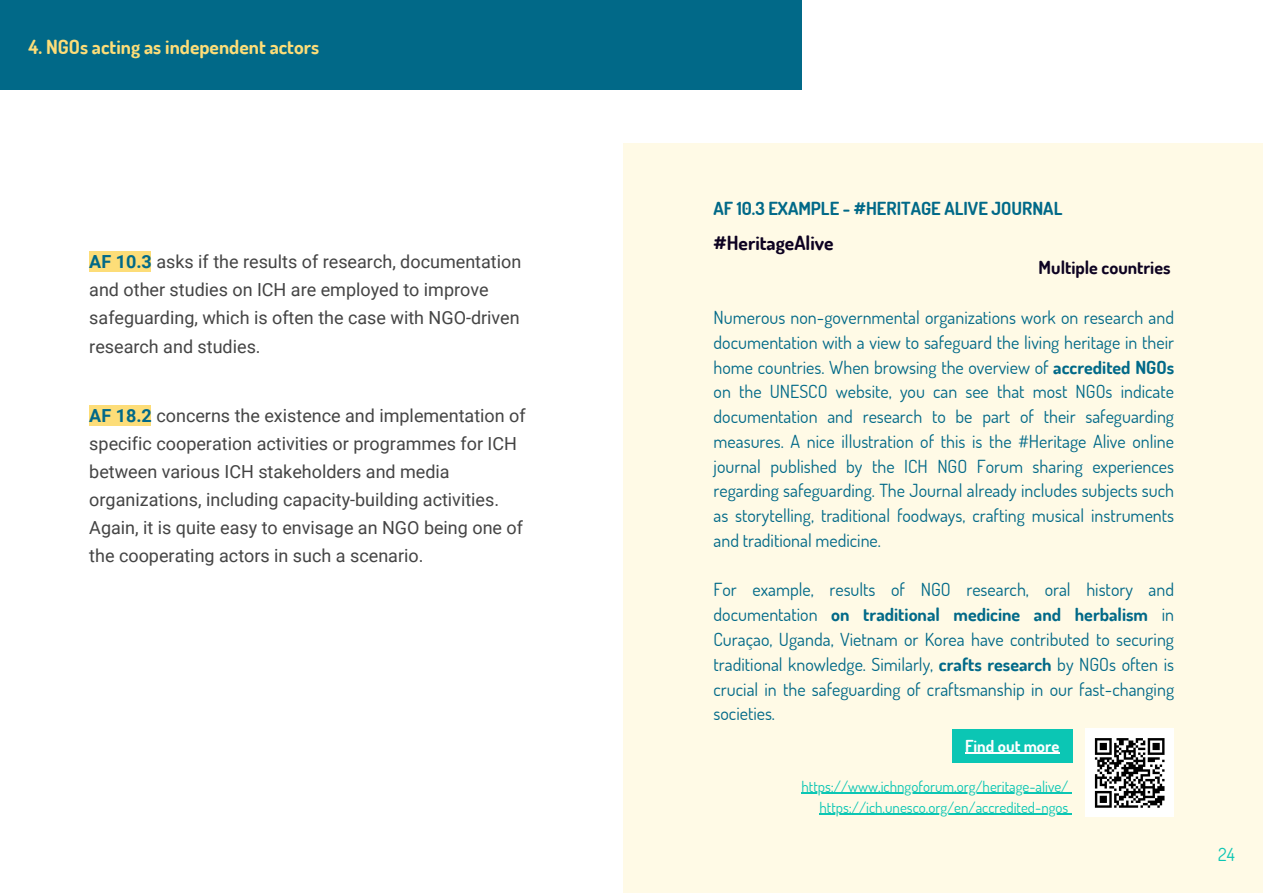
<style>
.page{position:relative;width:1263px;height:894px;background:#fff}
.page>*{position:absolute;margin:0;border:0;box-sizing:border-box;transform-origin:0 0}
.t1{font:700 19.5px "Dosis";color:#fddd78}
.t2{font:700 19.5px "Dosis";color:#0d0221}
.t3{font:18px/24.8px "Dosis";color:#016988;text-align:justify}
.t4{font:18px/28.2px "Roboto";color:#444}
.t5{font:700 18px "Dosis";color:#016988}
.t6{font:700 18px "Dosis";color:#0d0221}
.t7{font:18px "Dosis";color:#0bc6b4}
.t8{font:700 16.5px "Dosis";color:#fff}
.t9{font:15px/21px "Dosis";color:#0bc6b4;text-align:right}
.s1{font-weight:700;color:#016988}
.s2{font-weight:700}
</style>
<div class="page">
<div style="left:624px;top:143px;width:639px;height:749px;background:#fffae6"></div>
<div style="left:89px;top:251px;width:62px;height:21px;background:#fddd78"></div>
<div style="left:0;top:0;width:802px;height:89px;background:#016988"></div>
<div style="left:89px;top:405px;width:62px;height:20px;background:#fddd78"></div>
<div style="left:1085px;top:728px;width:89px;height:89px;background:#fff"></div>
<svg style="left:1094px;top:738px;width:71px;height:70px"></svg>
<div style="left:952px;top:729px;width:120px;height:33px;background:#0bc6b4"></div>
<hr style="left:965px;top:752px;width:94px;height:1px;background:#fff">
<hr style="left:801px;top:792px;width:267px;height:1px;background:#0bc6b4">
<hr style="left:819px;top:813px;width:249px;height:1px;background:#0bc6b4">
<p class="t1" style="left:29px;top:34px;width:292px">4. NGOs acting as independent actors</p>
<p class="t4" style="left:89px;top:248px;width:433px"><span class="s1">AF 10.3</span> asks if the results of research, documentation and other studies on ICH are employed to improve safeguarding, which is often the case with NGO-driven research and studies.</p>
<p class="t4" style="left:89px;top:401px;width:438px"><span class="s1">AF 18.2</span> concerns the existence and implementation of specific cooperation activities or programmes for ICH between various ICH stakeholders and media organizations, including capacity-building activities.<br>Again, it is quite easy to envisage an NGO being one of the cooperating actors in such a scenario.</p>
<p class="t5" style="left:714px;top:196px;width:350px">AF 10.3 EXAMPLE - #HERITAGE ALIVE JOURNAL</p>
<p class="t2" style="left:714px;top:230px;width:122px">#HeritageAlive</p>
<p class="t6" style="left:1039px;top:256px;width:133px">Multiple countries</p>
<p class="t3" style="left:714px;top:304px;width:462px">Numerous non-governmental organizations work on research and documentation with a view to safeguard the living heritage in their home countries. When browsing the overview of <span class="s2">accredited NGOs </span>on the UNESCO website, you can see that most NGOs indicate documentation and research to be part of their safeguarding measures. A nice illustration of this is the #Heritage Alive online journal published by the ICH NGO Forum sharing experiences regarding safeguarding. The Journal already includes subjects such as storytelling, traditional foodways, crafting musical instruments and traditional medicine.</p>
<p class="t3" style="left:714px;top:577px;width:462px">For example, results of NGO research, oral history and documentation <span class="s2">on traditional medicine and herbalism</span> in Curaçao, Uganda, Vietnam or Korea have contributed to securing traditional knowledge. Similarly, <span class="s2">crafts research</span> by NGOs often is crucial in the safeguarding of craftsmanship in our fast-changing societies.</p>
<p class="t8" style="left:965px;top:734px;width:96px">Find out more</p>
<p class="t9" style="left:801px;top:774px;width:268px">https://www.ichngoforum.org/heritage-alive/ https://ich.unesco.org/en/accredited-ngos</p>
<p class="t7" style="left:1218px;top:841px;width:18px">24</p>
</div>
